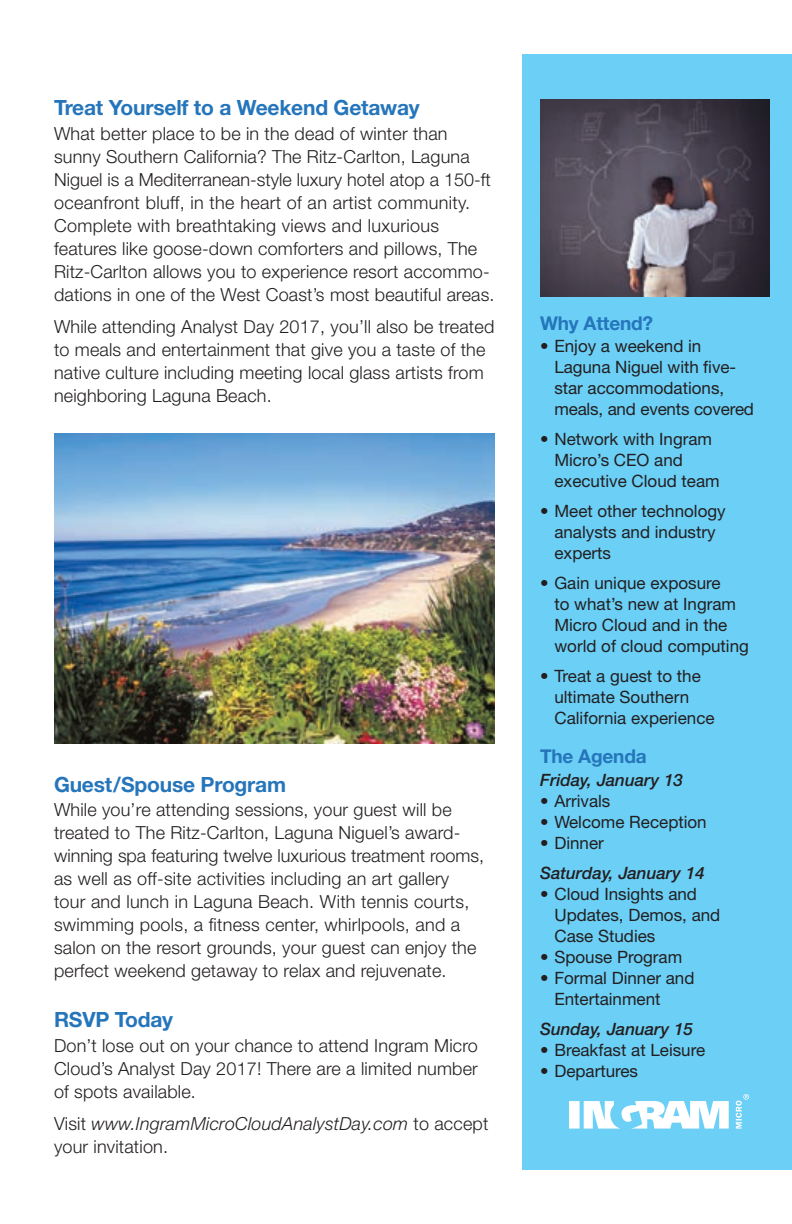
<style>
.page{position:relative;width:792px;height:1224px;background:#fff}
.page>*{position:absolute;margin:0;border:0;box-sizing:border-box;transform-origin:0 0}
.t1{font:700 21px "Helvetica Neue";letter-spacing:-.01em;color:#2575bb}
.t2{font:700 19px "Helvetica Neue";letter-spacing:-.01em;color:#2575bb}
.t3{font:300 18px/23px "Helvetica Neue";letter-spacing:.01em;color:#231f20}
.t4{font:italic 300 18px/23px "Helvetica Neue";letter-spacing:.01em;color:#231f20}
.t5{font:17px/21px "Helvetica Neue";color:#231f20}
.t6{font:italic 500 17px "Helvetica Neue";color:#231f20}
.s1{font-style:normal}
</style>
<div class="page">
<hr style="left:0;top:207px;width:1px;height:126px;background:#2575bb">
<img style="left:54px;top:434px;width:441px;height:310px">
<div style="left:522px;top:54px;width:270px;height:1116px;background:#6bcff6"></div>
<img style="left:540px;top:99px;width:230px;height:198px">
<svg style="left:569px;top:1094px;width:180px;height:35px"></svg>
<p class="t1" style="left:54px;top:95px;width:367px">Treat Yourself to a Weekend Getaway</p>
<p class="t3" style="left:54px;top:122px;width:442px">What better place to be in the dead of winter than sunny Southern California? The Ritz-Carlton, Laguna Niguel is a Mediterranean-style luxury hotel atop a 150-ft oceanfront bluff, in the heart of an artist community.<br>Complete with breathtaking views and luxurious features like goose-down comforters and pillows, The Ritz-Carlton allows you to experience resort accommo&shy;dations in one of the West Coast’s most beautiful areas.</p>
<p class="t3" style="left:54px;top:315px;width:442px">While attending Analyst Day 2017, you’ll also be treated to meals and entertainment that give you a taste of the native culture including meeting local glass artists from neighboring Laguna Beach.</p>
<p class="t1" style="left:54px;top:771px;width:234px">Guest/Spouse Program</p>
<p class="t3" style="left:54px;top:798px;width:432px">While you’re attending sessions, your guest will be treated to The Ritz-Carlton, Laguna Niguel’s award&shy;winning spa featuring twelve luxurious treatment rooms, as well as off-site activities including an art gallery tour and lunch in Laguna Beach. With tennis courts, swimming pools, a fitness center, whirlpools, and a salon on the resort grounds, your guest can enjoy the perfect weekend getaway to relax and rejuvenate.</p>
<p class="t1" style="left:54px;top:1007px;width:121px">RSVP Today</p>
<p class="t3" style="left:54px;top:1033px;width:426px;text-align:justify">Don’t lose out on your chance to attend Ingram Micro Cloud’s Analyst Day 2017! There are a limited number of spots available.</p>
<p class="t4" style="left:54px;top:1111px;width:436px"><span class="s1">Visit</span> www.IngramMicroCloudAnalystDay.com <span class="s1">to accept your invitation.</span></p>
<p class="t2" style="left:540px;top:311px;width:115px">Why Attend?</p>
<p class="t5" style="left:554px;top:335px;width:201px;text-indent:-14px">• Enjoy a weekend in<br>Laguna Niguel with five&shy;star accommodations, meals, and events covered</p>
<p class="t5" style="left:554px;top:428px;width:167px;text-indent:-14px">• Network with Ingram<br>Micro’s CEO and executive Cloud team</p>
<p class="t5" style="left:554px;top:500px;width:173px;text-indent:-14px">• Meet other technology analysts and industry experts</p>
<p class="t5" style="left:554px;top:572px;width:196px;text-indent:-14px">• Gain unique exposure<br>to what’s new at Ingram<br>Micro Cloud and in the world of cloud computing</p>
<p class="t5" style="left:554px;top:665px;width:162px;text-indent:-14px">• Treat a guest to the ultimate Southern<br>California experience</p>
<p class="t2" style="left:540px;top:745px;width:108px">The Agenda</p>
<p class="t6" style="left:540px;top:770px;width:144px">Friday, January 13</p>
<p class="t5" style="left:540px;top:790px;width:72px">• Arrivals</p>
<p class="t5" style="left:540px;top:811px;width:168px">• Welcome Reception</p>
<p class="t5" style="left:540px;top:832px;width:65px">• Dinner</p>
<p class="t6" style="left:540px;top:863px;width:166px">Saturday, January 14</p>
<p class="t5" style="left:554px;top:883px;width:167px;text-indent:-14px">• Cloud Insights and<br>Updates, Demos, and<br>Case Studies</p>
<p class="t5" style="left:540px;top:946px;width:144px">• Spouse Program</p>
<p class="t5" style="left:554px;top:967px;width:142px;text-indent:-14px">• Formal Dinner and<br>Entertainment</p>
<p class="t6" style="left:540px;top:1019px;width:155px">Sunday, January 15</p>
<p class="t5" style="left:540px;top:1039px;width:167px">• Breakfast at Leisure</p>
<p class="t5" style="left:540px;top:1060px;width:100px">• Departures</p>
</div>
